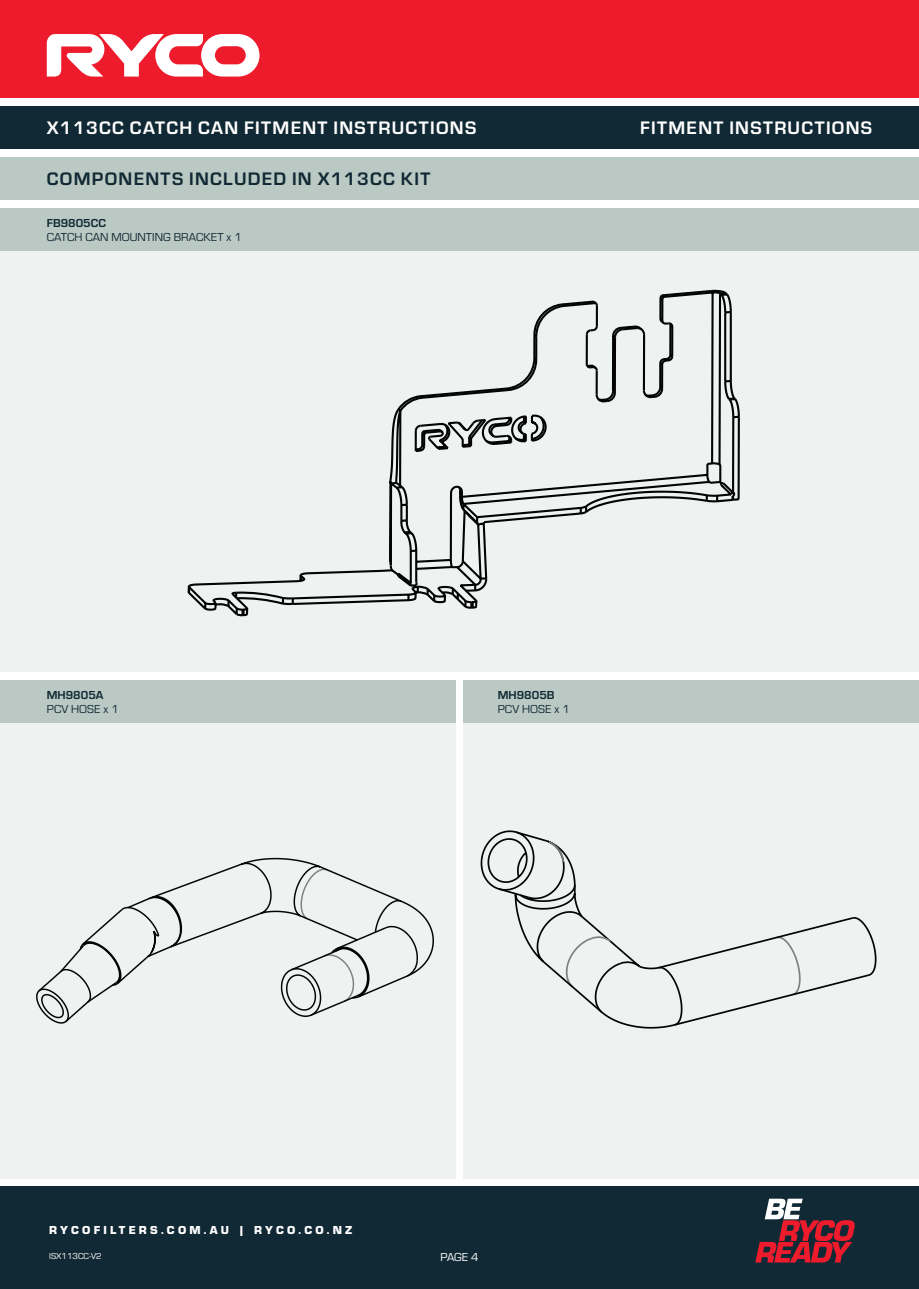
<style>
.page{position:relative;width:919px;height:1289px;background:#fff}
.page>*{position:absolute;margin:0;border:0;box-sizing:border-box;transform-origin:0 0}
.t1{font:700 18.75px "Eurostile";letter-spacing:.07em;color:#fff}
.Section_Headings{font:700 18.75px "Eurostile";letter-spacing:.07em;color:#112934}
.Image_Sub_Headings{font:12px "Eurostile";color:#112934}
.t2{font:900 12px "Eurostile";letter-spacing:.27em;color:#fff}
.Image_Sub_Headings-2{font:700 12px "Eurostile";color:#112934}
.t3{font:12px "Eurostile";color:#fff}
.t4{font:9px "Eurostile";color:#fff}
</style>
<div class="page">
<div style="left:0;top:0;width:918px;height:98px;background:#ee1b2d"></div>
<svg style="left:47px;top:34px;width:212px;height:43px"></svg>
<div style="left:0;top:106px;width:918px;height:43px;background:#112934"></div>
<div style="left:0;top:1186px;width:918px;height:102px;background:#112934"></div>
<div style="left:0;top:157px;width:918px;height:43px;background:#bac9c4"></div>
<svg style="left:755px;top:1198px;width:99px;height:64px"></svg>
<div style="left:463px;top:706px;width:455px;height:472px;background:#eef3f1"></div>
<div style="left:0;top:712px;width:455px;height:466px;background:#eef3f1"></div>
<div style="left:0;top:208px;width:918px;height:464px;background:#eef3f1"></div>
<div style="left:0;top:208px;width:918px;height:43px;background:#bac9c4"></div>
<div style="left:0;top:680px;width:455px;height:43px;background:#bac9c4"></div>
<div style="left:463px;top:680px;width:455px;height:43px;background:#bac9c4"></div>
<svg style="left:36px;top:857px;width:398px;height:167px"></svg>
<svg style="left:37px;top:862px;width:381px;height:161px"></svg>
<svg style="left:480px;top:834px;width:397px;height:195px"></svg>
<svg style="left:497px;top:830px;width:373px;height:196px"></svg>
<svg style="left:546px;top:839px;width:255px;height:157px"></svg>
<svg style="left:213px;top:289px;width:527px;height:328px"></svg>
<svg style="left:395px;top:292px;width:330px;height:235px"></svg>
<p class="t1" style="left:47px;top:114px;width:431px">X113CC CATCH CAN FITMENT INSTRUCTIONS</p>
<p class="t1" style="left:640px;top:114px;width:233px">FITMENT INSTRUCTIONS</p>
<p class="Section_Headings" style="left:47px;top:165px;width:385px">COMPONENTS INCLUDED IN X113CC KIT</p>
<p class="Image_Sub_Headings-2" style="left:47px;top:214px;width:61px">FB9805CC</p>
<p class="Image_Sub_Headings" style="left:47px;top:229px;width:196px">CATCH CAN MOUNTING BRACKET x 1</p>
<p class="Image_Sub_Headings-2" style="left:47px;top:686px;width:58px">MH9805A</p>
<p class="Image_Sub_Headings" style="left:47px;top:701px;width:73px">PCV HOSE x 1</p>
<p class="Image_Sub_Headings-2" style="left:497px;top:686px;width:58px">MH9805B</p>
<p class="Image_Sub_Headings" style="left:497px;top:701px;width:73px">PCV HOSE x 1</p>
<p class="t2" style="left:49px;top:1221px;width:304px">RYCOFILTERS.COM.AU | RYCO.CO.NZ</p>
<p class="t4" style="left:49px;top:1249px;width:54px">ISX113CC-V2</p>
<p class="t3" style="left:440px;top:1248px;width:40px">PAGE 4</p>
</div>
